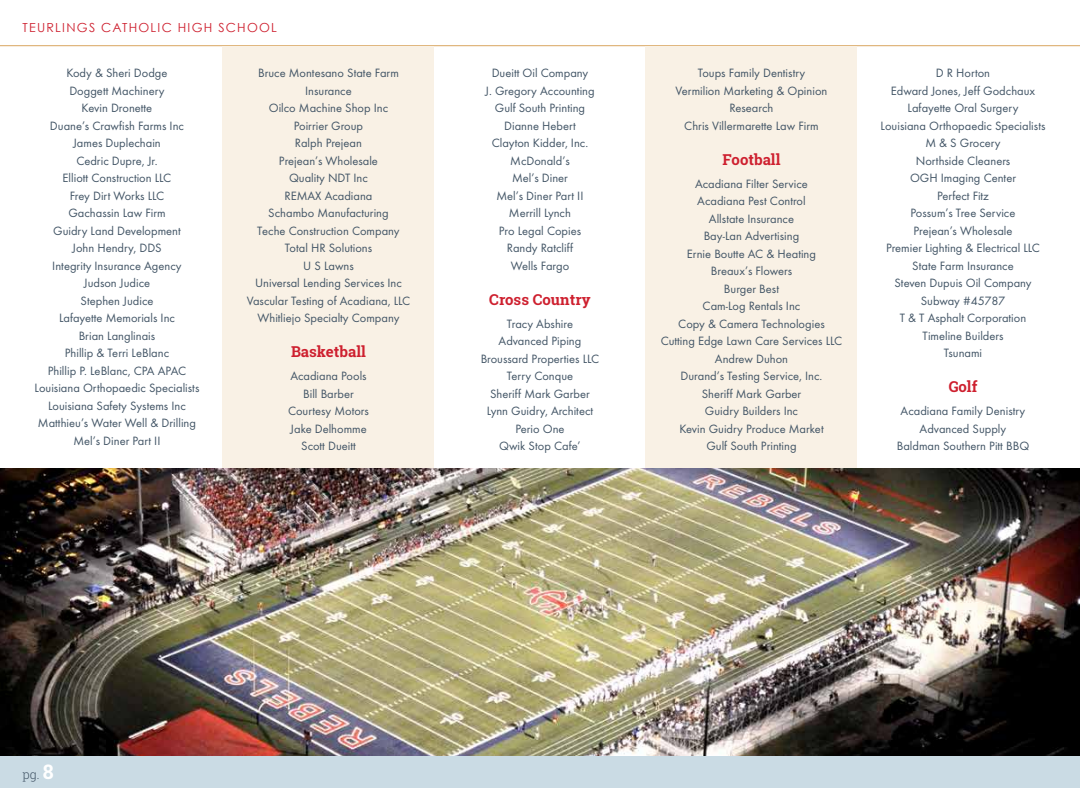
<style>
.page{position:relative;width:1080px;height:810px;background:#fff}
.page>*{position:absolute;margin:0;border:0;box-sizing:border-box;transform-origin:0 0}
.t1{font:700 15px "Roboto Slab";color:#ce202f}
.t2{font:12.5px/17.5px "Futura T";color:#415465;text-align:center}
.t3{font:12.5px "Century Gothic";letter-spacing:.1em;color:#ce202f}
.t4{font:300 12.5px "Roboto Slab";color:#415465}
.s1{font-weight:700;font-size:20px;color:#fff}
</style>
<div class="page">
<div style="left:0;top:755px;width:1080px;height:33px;background:#cadbe4"></div>
<hr style="left:0;top:45px;width:1080px;height:1px;background:#e0b77f">
<div style="left:223px;top:46px;width:211px;height:422px;background:#f9f1e5"></div>
<div style="left:646px;top:46px;width:211px;height:422px;background:#f9f1e5"></div>
<img style="left:0;top:468px;width:1080px;height:287px">
<p class="t3" style="left:22px;top:20px;width:256px">TEURLINGS CATHOLIC HIGH SCHOOL</p>
<p class="t2" style="left:35px;top:64px;width:166px">Kody &amp; Sheri Dodge<br>Doggett Machinery<br>Kevin Dronette<br>Duane’s Crawfish Farms Inc<br>James Duplechain<br>Cedric Dupre, Jr.<br>Elliott Construction LLC<br>Frey Dirt Works LLC<br>Gachassin Law Firm<br>Guidry Land Development<br>John Hendry, DDS<br>Integrity Insurance Agency<br>Judson Judice<br>Stephen Judice<br>Lafayette Memorials Inc<br>Brian Langlinais<br>Phillip &amp; Terri LeBlanc<br>Phillip P. LeBlanc, CPA APAC<br>Louisiana Orthopaedic Specialists<br>Louisiana Safety Systems Inc<br>Matthieu’s Water Well &amp; Drilling<br>Mel’s Diner Part II</p>
<p class="t2" style="left:247px;top:64px;width:165px">Bruce Montesano State Farm<br>Insurance<br>Oilco Machine Shop Inc<br>Poirrier Group<br>Ralph Prejean<br>Prejean’s Wholesale<br>Quality NDT Inc<br>REMAX Acadiana<br>Schambo Manufacturing<br>Teche Construction Company<br>Total HR Solutions<br>U S Lawns<br>Universal Lending Services Inc<br>Vascular Testing of Acadiana, LLC<br>Whitliejo Specialty Company</p>
<p class="t1" style="left:291px;top:341px;width:76px">Basketball</p>
<p class="t2" style="left:288px;top:367px;width:82px">Acadiana Pools<br>Bill Barber<br>Courtesy Motors<br>Jake Delhomme<br>Scott Dueitt</p>
<p class="t2" style="left:485px;top:64px;width:111px">Dueitt Oil Company<br>J. Gregory Accounting<br>Gulf South Printing<br>Dianne Hebert<br>Clayton Kidder, Inc.<br>McDonald’s<br>Mel’s Diner<br>Mel’s Diner Part II<br>Merrill Lynch<br>Pro Legal Copies<br>Randy Ratcliff<br>Wells Fargo</p>
<p class="t1" style="left:489px;top:289px;width:103px">Cross Country</p>
<p class="t2" style="left:481px;top:315px;width:120px">Tracy Abshire<br>Advanced Piping<br>Broussard Properties LLC<br>Terry Conque<br>Sheriff Mark Garber<br>Lynn Guidry, Architect<br>Perio One<br>Qwik Stop Cafe’</p>
<p class="t2" style="left:676px;top:64px;width:153px">Toups Family Dentistry<br>Vermilion Marketing &amp; Opinion<br>Research<br>Chris Villermarette Law Firm</p>
<p class="t1" style="left:723px;top:149px;width:59px">Football</p>
<p class="t2" style="left:661px;top:175px;width:183px">Acadiana Filter Service<br>Acadiana Pest Control<br>Allstate Insurance<br>Bay-Lan Advertising<br>Ernie Boutte AC &amp; Heating<br>Breaux’s Flowers<br>Burger Best<br>Cam-Log Rentals Inc<br>Copy &amp; Camera Technologies<br>Cutting Edge Lawn Care Services LLC<br>Andrew Duhon<br>Durand’s Testing Service, Inc.<br>Sheriff Mark Garber<br>Guidry Builders Inc<br>Kevin Guidry Produce Market<br>Gulf South Printing</p>
<p class="t2" style="left:881px;top:64px;width:166px">D R Horton<br>Edward Jones, Jeff Godchaux<br>Lafayette Oral Surgery<br>Louisiana Orthopaedic Specialists<br>M &amp; S Grocery<br>Northside Cleaners<br>OGH Imaging Center<br>Perfect Fitz<br>Possum’s Tree Service<br>Prejean’s Wholesale<br>Premier Lighting &amp; Electrical LLC<br>State Farm Insurance<br>Steven Dupuis Oil Company<br>Subway #45787<br>T &amp; T Asphalt Corporation<br>Timeline Builders<br>Tsunami</p>
<p class="t1" style="left:949px;top:376px;width:30px">Golf</p>
<p class="t2" style="left:897px;top:402px;width:134px">Acadiana Family Denistry<br>Advanced Supply<br>Baldman Southern Pitt BBQ</p>
<p class="t4" style="left:22px;top:766px;width:33px">pg. <span class="s1">8</span></p>
</div>
